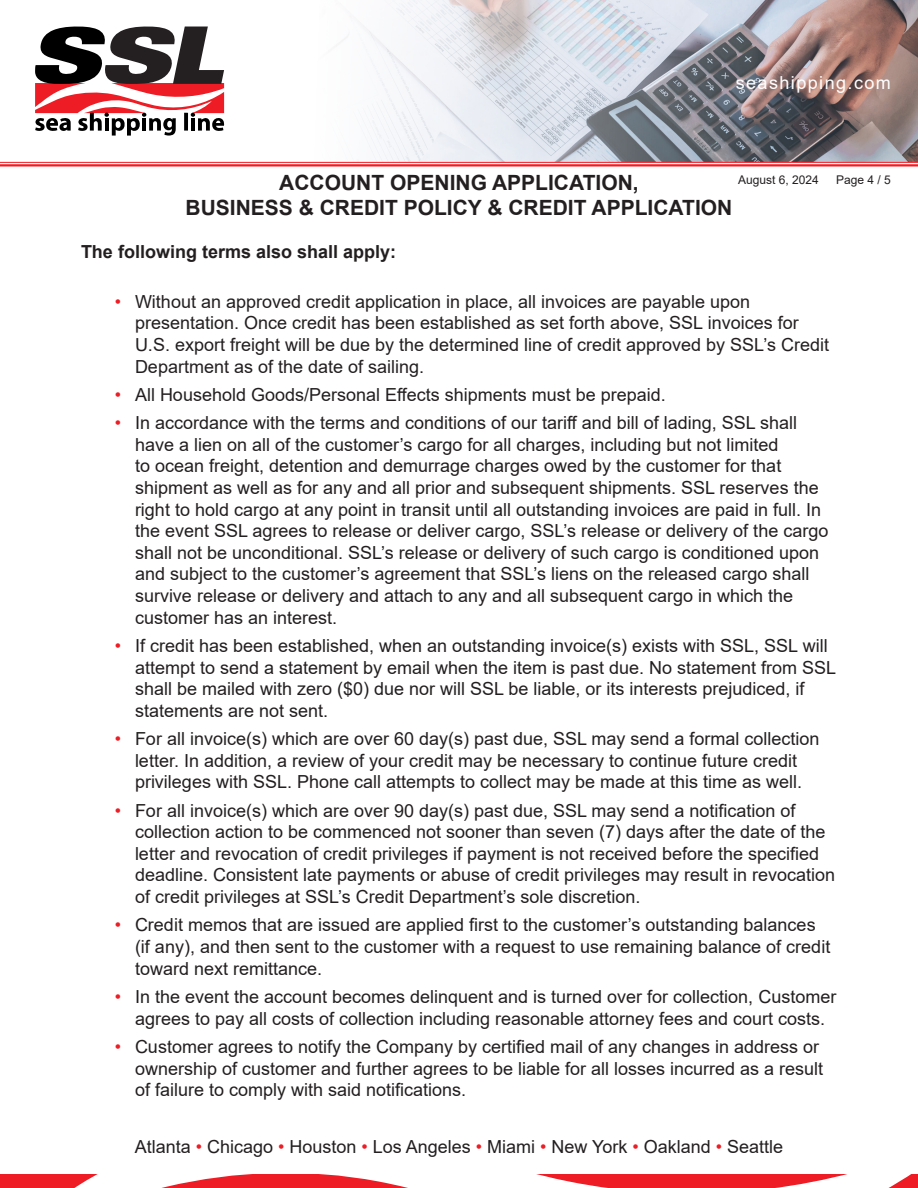
<style>
.page{position:relative;width:918px;height:1188px;background:#fff}
.page>*{position:absolute;margin:0;border:0;box-sizing:border-box;transform-origin:0 0}
.t1{font:700 21px/25.2px "Arial";color:#231f20;text-align:center}
.t2{font:18px/21.6px "Arial";color:#231f20}
.t3{font:700 18px "Arial";color:#231f20}
.t4{font:18px "Arial";letter-spacing:.08em;color:#fff}
.t5{font:12px "Arial";color:#231f20}
.s1{color:#ee1c24}
</style>
<div class="page">
<img style="left:261px;top:0;width:657px;height:162px">
<hr style="left:0;top:162px;width:918px;height:1px;background:#ee1c24">
<hr style="left:0;top:164px;width:918px;height:2px;background:#ee1c24">
<svg style="left:0;top:1174px;width:918px;height:14px"></svg>
<svg style="left:35px;top:27px;width:189px;height:109px"></svg>
<p class="t4" style="left:736px;top:70px;width:157px">seashipping.com</p>
<p class="t1" style="left:186px;top:170px;width:548px">ACCOUNT OPENING APPLICATION,<br>BUSINESS &amp; CREDIT POLICY &amp; CREDIT APPLICATION</p>
<p class="t5" style="left:738px;top:172px;width:82px">August 6, 2024</p>
<p class="t5" style="left:836px;top:172px;width:56px">Page 4 / 5</p>
<p class="t3" style="left:81px;top:239px;width:317px">The following terms also shall apply:</p>
<p class="t2" style="left:135px;top:291px;width:696px;text-indent:-20px"><span class="s1">•</span> Without an approved credit application in place, all invoices are payable upon presentation. Once credit has been established as set forth above, SSL invoices for U.S. export freight will be due by the determined line of credit approved by SSL’s Credit Department as of the date of sailing.</p>
<p class="t2" style="left:115px;top:384px;width:553px"><span class="s1">•</span> All Household Goods/Personal Effects shipments must be prepaid.</p>
<p class="t2" style="left:135px;top:412px;width:695px;text-indent:-20px"><span class="s1">•</span> In accordance with the terms and conditions of our tariff and bill of lading, SSL shall have a lien on all of the customer’s cargo for all charges, including but not limited<br>to ocean freight, detention and demurrage charges owed by the customer for that shipment as well as for any and all prior and subsequent shipments. SSL reserves the right to hold cargo at any point in transit until all outstanding invoices are paid in full. In the event SSL agrees to release or deliver cargo, SSL’s release or delivery of the cargo shall not be unconditional. SSL’s release or delivery of such cargo is conditioned upon and subject to the customer’s agreement that SSL’s liens on the released cargo shall survive release or delivery and attach to any and all subsequent cargo in which the customer has an interest.</p>
<p class="t2" style="left:135px;top:635px;width:703px;text-indent:-20px"><span class="s1">•</span> If credit has been established, when an outstanding invoice(s) exists with SSL, SSL will attempt to send a statement by email when the item is past due. No statement from SSL shall be mailed with zero ($0) due nor will SSL be liable, or its interests prejudiced, if statements are not sent.</p>
<p class="t2" style="left:115px;top:728px;width:706px;text-align:center"><span class="s1">•</span> For all invoice(s) which are over 60 day(s) past due, SSL may send a formal collection letter. In addition, a review of your credit may be necessary to continue future credit privileges with SSL. Phone call attempts to collect may be made at this time as well.</p>
<p class="t2" style="left:135px;top:799px;width:702px;text-indent:-20px"><span class="s1">•</span> For all invoice(s) which are over 90 day(s) past due, SSL may send a notification of collection action to be commenced not sooner than seven (7) days after the date of the letter and revocation of credit privileges if payment is not received before the specified deadline. Consistent late payments or abuse of credit privileges may result in revocation of credit privileges at SSL’s Credit Department’s sole discretion.</p>
<p class="t2" style="left:135px;top:914px;width:697px;text-indent:-20px"><span class="s1">•</span> Credit memos that are issued are applied first to the customer’s outstanding balances (if any), and then sent to the customer with a request to use remaining balance of credit toward next remittance.</p>
<p class="t2" style="left:115px;top:986px;width:723px;text-align:center"><span class="s1">•</span> In the event the account becomes delinquent and is turned over for collection, Customer agrees to pay all costs of collection including reasonable attorney fees and court costs.</p>
<p class="t2" style="left:135px;top:1036px;width:690px;text-indent:-20px"><span class="s1">•</span> Customer agrees to notify the Company by certified mail of any changes in address or ownership of customer and further agrees to be liable for all losses incurred as a result of failure to comply with said notifications.</p>
<p class="t2" style="left:135px;top:1135px;width:650px">Atlanta <span class="s1">•</span> Chicago <span class="s1">•</span> Houston <span class="s1">•</span> Los Angeles <span class="s1">•</span> Miami <span class="s1">•</span> New York <span class="s1">•</span> Oakland <span class="s1">•</span> Seattle</p>
</div>
